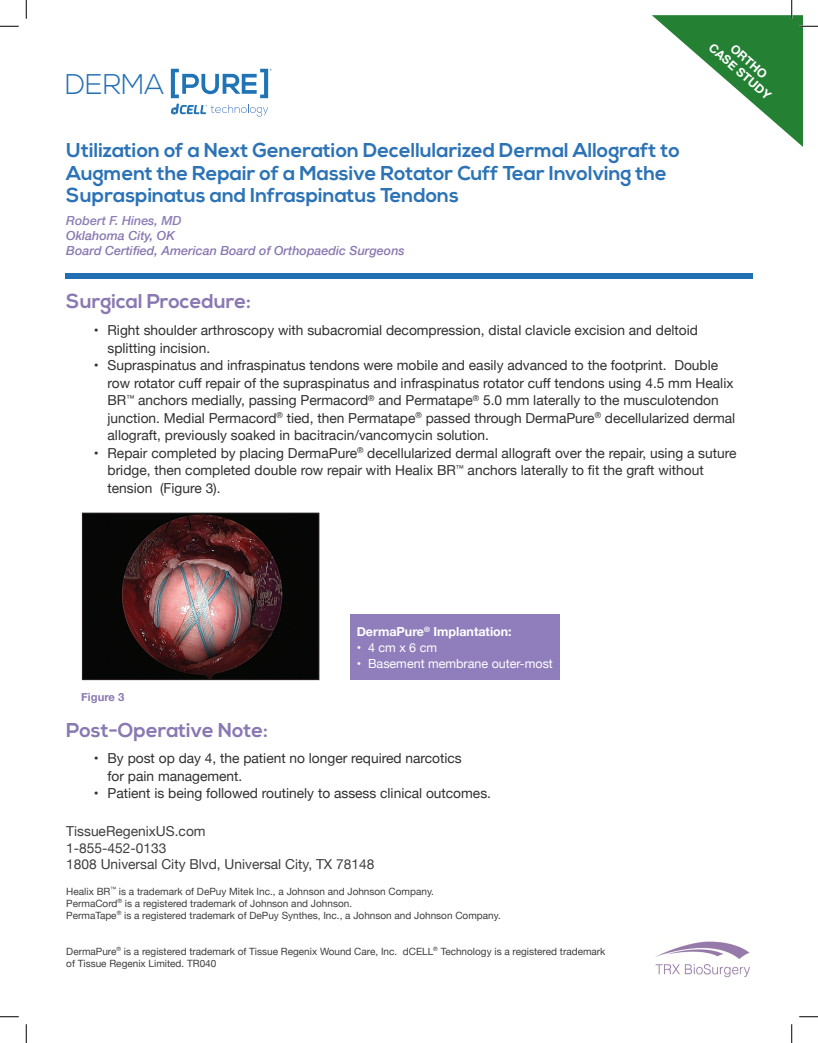
<style>
.page{position:relative;width:818px;height:1043px;background:#fff}
.page>*{position:absolute;margin:0;border:0;box-sizing:border-box;transform-origin:0 0}
.t1{font:300 28.38px "Nexa";color:#236fb4}
.t2{font:700 20px/22.5px "Nexa";color:#2c73b6}
.t3{font:700 20px "Nexa";color:#8978b2}
.t4{font:13.75px/17.5px "Helvetica Neue";color:#312f30}
.t5{font:13.75px "Helvetica Neue";color:#3e3e3f}
.t6{font:italic 500 12.5px "Helvetica Neue";color:#8978b2}
.t7{font:italic 500 12.5px/15px "Helvetica Neue";color:#8d7db6}
.t8{font:12.5px "Helvetica Neue";color:#fff}
.t9{font:700 12.5px "Helvetica Neue";color:#fff}
.t10{font:12.5px "Helvetica Neue";letter-spacing:.28em;color:#fff}
.t11{font:700 12.12px "Helvetica Neue";color:#fff}
.t12{font:700 11.25px "Helvetica Neue";color:#8978b2}
.t13{font:10px/12px "Helvetica Neue";color:#3e3e3f}
.s1{color:#8978b2}
</style>
<div class="page">
<img style="left:655px;top:941px;width:95px;height:36px">
<div style="left:65px;top:273px;width:687px;height:5px;background:#236fb4"></div>
<img style="left:84px;top:514px;width:233px;height:164px">
<div style="left:82px;top:512px;width:237px;height:168px;border:1px solid #231f20"></div>
<div style="left:350px;top:614px;width:210px;height:66px;background:#8f7ebb"></div>
<svg style="left:171px;top:69px;width:100px;height:47px"></svg>
<svg style="left:0;top:25px;width:19px;height:2px"></svg>
<svg style="left:0;top:1016px;width:19px;height:1px"></svg>
<svg style="left:799px;top:1016px;width:19px;height:1px"></svg>
<svg style="left:25px;top:0;width:2px;height:19px"></svg>
<svg style="left:25px;top:1024px;width:2px;height:18px"></svg>
<svg style="left:652px;top:0;width:166px;height:147px"></svg>
<svg style="left:791px;top:1024px;width:1px;height:18px"></svg>
<p class="t1" style="left:65px;top:68px;width:101px">DERMA</p>
<p class="t2" style="left:66px;top:140px;width:615px">Utilization of a Next Generation Decellularized Dermal Allograft to<br>Augment the Repair of a Massive Rotator Cuff Tear Involving the<br>Supraspinatus and Infraspinatus Tendons</p>
<p class="t7" style="left:66px;top:212px;width:117px">Robert F. Hines, MD<br><span class="s1">Oklahoma City, OK</span></p>
<p class="t6" style="left:66px;top:240px;width:340px">Board Certified, American Board of Orthopaedic Surgeons</p>
<p class="t11" style="left:716px;top:39px;width:79px;rotate:41deg">CASE STUDY</p>
<p class="t11" style="left:738px;top:40px;width:45px;rotate:41deg">ORTHO</p>
<p class="t3" style="left:66px;top:289px;width:186px">Surgical Procedure:</p>
<p class="t4" style="left:108px;top:322px;width:592px;text-indent:-14px">• Right shoulder arthroscopy with subacromial decompression, distal clavicle excision and deltoid splitting incision.</p>
<p class="t4" style="left:108px;top:357px;width:629px;text-indent:-14px">• Supraspinatus and infraspinatus tendons were mobile and easily advanced to the footprint. Double row rotator cuff repair of the supraspinatus and infraspinatus rotator cuff tendons using 4.5 mm Healix BR<sup>™</sup> anchors medially, passing Permacord<sup>®</sup> and Permatape<sup>®</sup> 5.0 mm laterally to the musculotendon junction. Medial Permacord<sup>®</sup> tied, then Permatape<sup>®</sup> passed through DermaPure<sup>®</sup> decellularized dermal allograft, previously soaked in bacitracin/vancomycin solution.</p>
<p class="t4" style="left:108px;top:445px;width:630px;text-indent:-14px">• Repair completed by placing DermaPure<sup>®</sup> decellularized dermal allograft over the repair, using a suture bridge, then completed double row repair with Healix BR<sup>™</sup> anchors laterally to fit the graft without tension (Figure 3).</p>
<p class="t12" style="left:81px;top:688px;width:45px">Figure 3</p>
<p class="t9" style="left:356px;top:621px;width:157px">DermaPure<sup>®</sup> Implantation:</p>
<p class="t10" style="left:356px;top:638px;width:82px">• 4cmx6cm</p>
<p class="t8" style="left:356px;top:655px;width:198px">• Basement membrane outer-most</p>
<p class="t3" style="left:66px;top:718px;width:203px">Post-Operative Note:</p>
<p class="t4" style="left:108px;top:750px;width:356px;text-indent:-14px">• By post op day 4, the patient no longer required narcotics for pain management.</p>
<p class="t4" style="left:94px;top:785px;width:399px">• Patient is being followed routinely to assess clinical outcomes.</p>
<p class="t5" style="left:66px;top:821px;width:141px">TissueRegenixUS.com</p>
<p class="t5" style="left:66px;top:837px;width:102px">1-855-452-0133</p>
<p class="t5" style="left:66px;top:854px;width:309px">1808 Universal City Blvd, Universal City, TX 78148</p>
<p class="t13" style="left:66px;top:885px;width:369px">Healix BR<sup>™</sup> is a trademark of DePuy Mitek Inc., a Johnson and Johnson Company.</p>
<p class="t13" style="left:66px;top:897px;width:287px">PermaCord<sup>®</sup> is a registered trademark of Johnson and Johnson.</p>
<p class="t13" style="left:66px;top:909px;width:436px">PermaTape<sup>®</sup> is a registered trademark of DePuy Synthes, Inc., a Johnson and Johnson Company.</p>
<p class="t13" style="left:66px;top:945px;width:540px">DermaPure<sup>®</sup> is a registered trademark of Tissue Regenix Wound Care, Inc. dCELL<sup>®</sup> Technology is a registered trademark of Tissue Regenix Limited. TR040</p>
</div>
